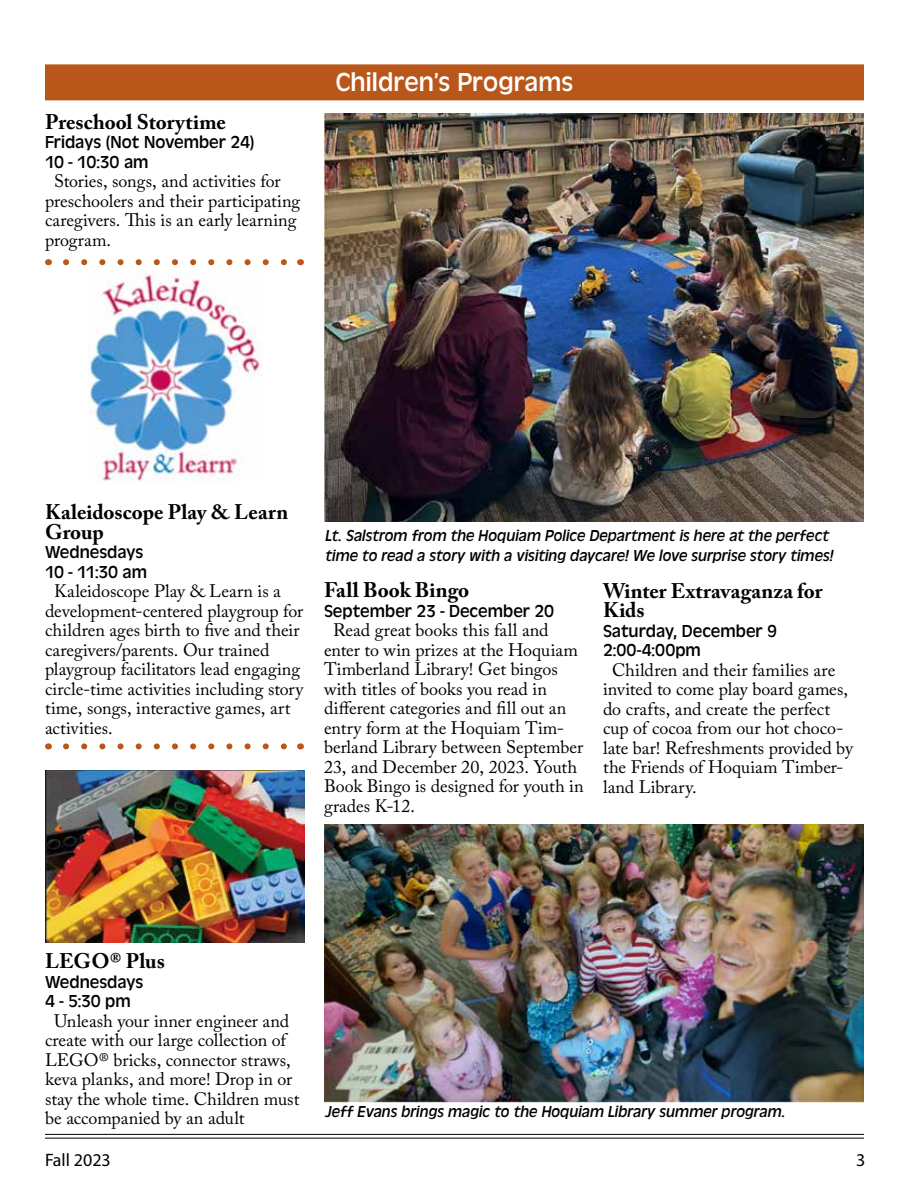
<style>
.page{position:relative;width:918px;height:1188px;background:#fff}
.page>*{position:absolute;margin:0;border:0;box-sizing:border-box;transform-origin:0 0}
.t1{font:27px "Antique Oli T";letter-spacing:.005em;color:#fff}
.t2{font:700 21px/19.5px "Adobe Caslon Pro";color:#000}
.t3{font:18px/19.5px "Adobe Caslon Pro";color:#000}
.t4{font:18px/19.5px "Antique Oli T";color:#000}
.t5{font:18px "Myriad Pro";color:#000}
.t6{font:italic 16.5px/19.5px "Antique Oli T";letter-spacing:.005em;color:#000}
</style>
<div class="page">
<hr style="left:45px;top:1134px;width:819px;height:1px;background:#000">
<hr style="left:45px;top:1138px;width:819px;height:1px;background:#000">
<div style="left:45px;top:64px;width:819px;height:36px;background:#b9571b"></div>
<img style="left:88px;top:273px;width:174px;height:208px">
<svg style="left:66px;top:259px;width:221px;height:6px"></svg>
<svg style="left:66px;top:743px;width:221px;height:6px"></svg>
<img style="left:324px;top:113px;width:540px;height:409px">
<img style="left:45px;top:770px;width:259px;height:172px">
<img style="left:324px;top:824px;width:540px;height:279px">
<p class="t2" style="left:45px;top:112px;width:182px">Preschool Storytime</p>
<p class="t4" style="left:45px;top:132px;width:211px">Fridays (Not November 24)<br>10 - 10:30 am</p>
<p class="t3" style="left:45px;top:171px;width:257px;text-indent:9px">Stories, songs, and activities for preschoolers and their participating caregivers. This is an early learning program.</p>
<h1 class="t1" style="left:336px;top:68px;width:239px">Children’s Programs</h1>
<p class="t2" style="left:45px;top:502px;width:245px">Kaleidoscope Play &amp; Learn<br>Group</p>
<p class="t4" style="left:45px;top:542px;width:104px">Wednesdays<br>10 - 11:30 am</p>
<p class="t3" style="left:45px;top:581px;width:260px;text-indent:9px">Kaleidoscope Play &amp; Learn is a development-centered playgroup for children ages birth to five and their caregivers/parents. Our trained playgroup facilitators lead engaging circle-time activities including story time, songs, interactive games, art activities.</p>
<p class="t6" style="left:326px;top:525px;width:510px">Lt. Salstrom from the Hoquiam Police Department is here at the perfect time to read a story with a visiting daycare! We love surprise story times!</p>
<p class="t2" style="left:603px;top:581px;width:221px">Winter Extravaganza for<br>Kids</p>
<p class="t4" style="left:603px;top:621px;width:176px">Saturday, December 9<br>2:00-4:00pm</p>
<p class="t3" style="left:603px;top:660px;width:252px;text-indent:9px">Children and their families are invited to come play board games, do crafts, and create the perfect cup of cocoa from our hot choco&shy;late bar! Refreshments provided by the Friends of Hoquiam Timber&shy;land Library.</p>
<p class="t2" style="left:324px;top:580px;width:147px">Fall Book Bingo</p>
<p class="t4" style="left:324px;top:601px;width:232px">September 23 - December 20</p>
<p class="t3" style="left:324px;top:620px;width:261px;text-indent:9px">Read great books this fall and enter to win prizes at the Hoquiam<br>Timberland Library! Get bingos with titles of books you read in different categories and fill out an entry form at the Hoquiam Tim&shy;berland Library between September<br>23, and December 20, 2023. Youth<br>Book Bingo is designed for youth in grades K-12.</p>
<p class="t2" style="left:45px;top:951px;width:121px">LEGO® Plus</p>
<p class="t4" style="left:45px;top:972px;width:100px">Wednesdays<br>4 - 5:30 pm</p>
<p class="t3" style="left:45px;top:1011px;width:256px;text-indent:9px">Unleash your inner engineer and create with our large collection of<br>LEGO® bricks, connector straws, keva planks, and more! Drop in or stay the whole time. Children must be accompanied by an adult</p>
<p class="t6" style="left:326px;top:1101px;width:462px">Jeff Evans brings magic to the Hoquiam Library summer program.</p>
<p class="t5" style="left:45px;top:1148px;width:67px">Fall 2023</p>
<p class="t5" style="left:856px;top:1148px;width:11px">3</p>
</div>
